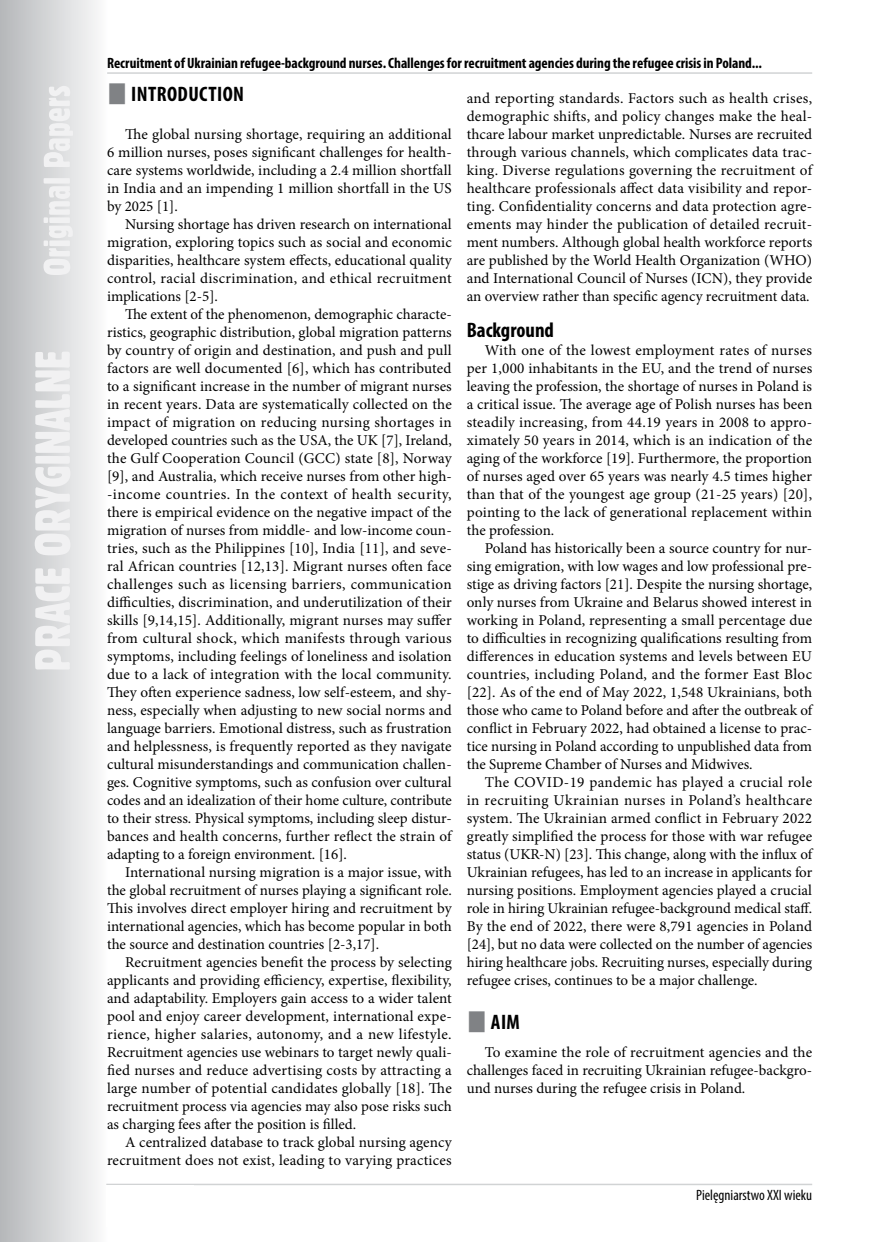
<style>
.page{position:relative;width:876px;height:1242px;background:#fff}
.page>*{position:absolute;margin:0;border:0;box-sizing:border-box;transform-origin:0 0}
.t1{font:700 condensed 21px "Myriad Pro";letter-spacing:.02em;color:#000}
.t2{font:700 condensed 21px "Myriad Pro";color:#000}
.t3{font:15px/18px "Minion Pro";color:#000;text-align:justify}
.t4{font:700 condensed 15px "Myriad Pro";color:#000}
.t5{font:condensed 15px "Myriad Pro";color:#000}
</style>
<div class="page">
<svg style="left:0;top:0;width:97px;height:1242px;background:#d3d5d6"></svg>
<svg style="left:35px;top:86px;width:38px;height:583px"></svg>
<hr style="left:106px;top:1183px;width:706px;height:2px;background:#d1d3d4">
<hr style="left:107px;top:72px;width:705px;height:2px;background:#d1d3d4">
<p class="t4" style="left:107px;top:54px;width:656px">Recruitment of Ukrainian refugee-background nurses. Challenges for recruitment agencies during the refugee crisis in Poland...</p>
<h1 class="t1" style="left:131px;top:81px;width:114px">INTRODUCTION</h1>
<p class="t3" style="left:107px;top:125px;width:346px;text-indent:18px">The global nursing shortage, requiring an additional 6 million nurses, poses significant challenges for health&shy;care systems worldwide, including a 2.4 million shortfall in India and an impending 1 million shortfall in the US by 2025 [1].</p>
<p class="t3" style="left:107px;top:215px;width:346px;text-indent:18px">Nursing shortage has driven research on international migration, exploring topics such as social and economic disparities, healthcare system effects, educational quality control, racial discrimination, and ethical recruitment implications [2-5].</p>
<p class="t3" style="left:107px;top:305px;width:346px;text-indent:18px">The extent of the phenomenon, demographic characte&shy;ristics, geographic distribution, global migration patterns by country of origin and destination, and push and pull factors are well documented [6], which has contributed to a significant increase in the number of migrant nurses in recent years. Data are systematically collected on the impact of migration on reducing nursing shortages in developed countries such as the USA, the UK [7], Ireland, the Gulf Cooperation Council (GCC) state [8], Norway [9], and Australia, which receive nurses from other high--income countries. In the context of health security, there is empirical evidence on the negative impact of the migration of nurses from middle- and low-income coun&shy;tries, such as the Philippines [10], India [11], and seve&shy;ral African countries [12,13]. Migrant nurses often face challenges such as licensing barriers, communication difficulties, discrimination, and underutilization of their skills [9,14,15]. Additionally, migrant nurses may suffer from cultural shock, which manifests through various symptoms, including feelings of loneliness and isolation due to a lack of integration with the local community.<br>They often experience sadness, low self-esteem, and shy&shy;ness, especially when adjusting to new social norms and language barriers. Emotional distress, such as frustration and helplessness, is frequently reported as they navigate cultural misunderstandings and communication challen&shy;ges. Cognitive symptoms, such as confusion over cultural codes and an idealization of their home culture, contribute to their stress. Physical symptoms, including sleep distur&shy;bances and health concerns, further reflect the strain of adapting to a foreign environment. [16].</p>
<p class="t3" style="left:107px;top:863px;width:346px;text-indent:18px">International nursing migration is a major issue, with the global recruitment of nurses playing a significant role.<br>This involves direct employer hiring and recruitment by international agencies, which has become popular in both the source and destination countries [2-3,17].</p>
<p class="t3" style="left:107px;top:953px;width:346px;text-indent:18px">Recruitment agencies benefit the process by selecting applicants and providing efficiency, expertise, flexibility, and adaptability. Employers gain access to a wider talent pool and enjoy career development, international expe&shy;rience, higher salaries, autonomy, and a new lifestyle.<br>Recruitment agencies use webinars to target newly quali&shy;fied nurses and reduce advertising costs by attracting a large number of potential candidates globally [18]. The recruitment process via agencies may also pose risks such as charging fees after the position is filled.</p>
<p class="t3" style="left:107px;top:1133px;width:346px;text-align:right">A centralized database to track global nursing agency recruitment does not exist, leading to varying practices</p>
<p class="t3" style="left:467px;top:89px;width:347px">and reporting standards. Factors such as health crises, demographic shifts, and policy changes make the heal&shy;thcare labour market unpredictable. Nurses are recruited through various channels, which complicates data trac&shy;king. Diverse regulations governing the recruitment of healthcare professionals affect data visibility and repor&shy;ting. Confidentiality concerns and data protection agre&shy;ements may hinder the publication of detailed recruit&shy;ment numbers. Although global health workforce reports are published by the World Health Organization (WHO) and International Council of Nurses (ICN), they provide an overview rather than specific agency recruitment data.</p>
<h1 class="t2" style="left:467px;top:317px;width:89px">Background</h1>
<p class="t3" style="left:467px;top:341px;width:347px;text-indent:18px">With one of the lowest employment rates of nurses per 1,000 inhabitants in the EU, and the trend of nurses leaving the profession, the shortage of nurses in Poland is a critical issue. The average age of Polish nurses has been steadily increasing, from 44.19 years in 2008 to appro&shy;ximately 50 years in 2014, which is an indication of the aging of the workforce [19]. Furthermore, the proportion of nurses aged over 65 years was nearly 4.5 times higher than that of the youngest age group (21-25 years) [20], pointing to the lack of generational replacement within the profession.</p>
<p class="t3" style="left:467px;top:539px;width:347px;text-indent:18px">Poland has historically been a source country for nur&shy;sing emigration, with low wages and low professional pre&shy;stige as driving factors [21]. Despite the nursing shortage, only nurses from Ukraine and Belarus showed interest in working in Poland, representing a small percentage due to difficulties in recognizing qualifications resulting from differences in education systems and levels between EU countries, including Poland, and the former East Bloc [22]. As of the end of May 2022, 1,548 Ukrainians, both those who came to Poland before and after the outbreak of conflict in February 2022, had obtained a license to prac&shy;tice nursing in Poland according to unpublished data from the Supreme Chamber of Nurses and Midwives.</p>
<p class="t3" style="left:467px;top:773px;width:347px;text-indent:18px">The COVID-19 pandemic has played a crucial role in recruiting Ukrainian nurses in Poland’s healthcare system. The Ukrainian armed conflict in February 2022 greatly simplified the process for those with war refugee status (UKR-N) [23]. This change, along with the influx of Ukrainian refugees, has led to an increase in applicants for nursing positions. Employment agencies played a crucial role in hiring Ukrainian refugee-background medical staff.<br>By the end of 2022, there were 8,791 agencies in Poland [24], but no data were collected on the number of agencies hiring healthcare jobs. Recruiting nurses, especially during refugee crises, continues to be a major challenge.</p>
<h1 class="t1" style="left:491px;top:1008px;width:31px">AIM</h1>
<p class="t3" style="left:467px;top:1043px;width:347px;text-indent:18px">To examine the role of recruitment agencies and the challenges faced in recruiting Ukrainian refugee-backgro&shy;und nurses during the refugee crisis in Poland.</p>
<p class="t5" style="left:696px;top:1186px;width:118px">Pielęgniarstwo XXI wieku</p>
</div>
